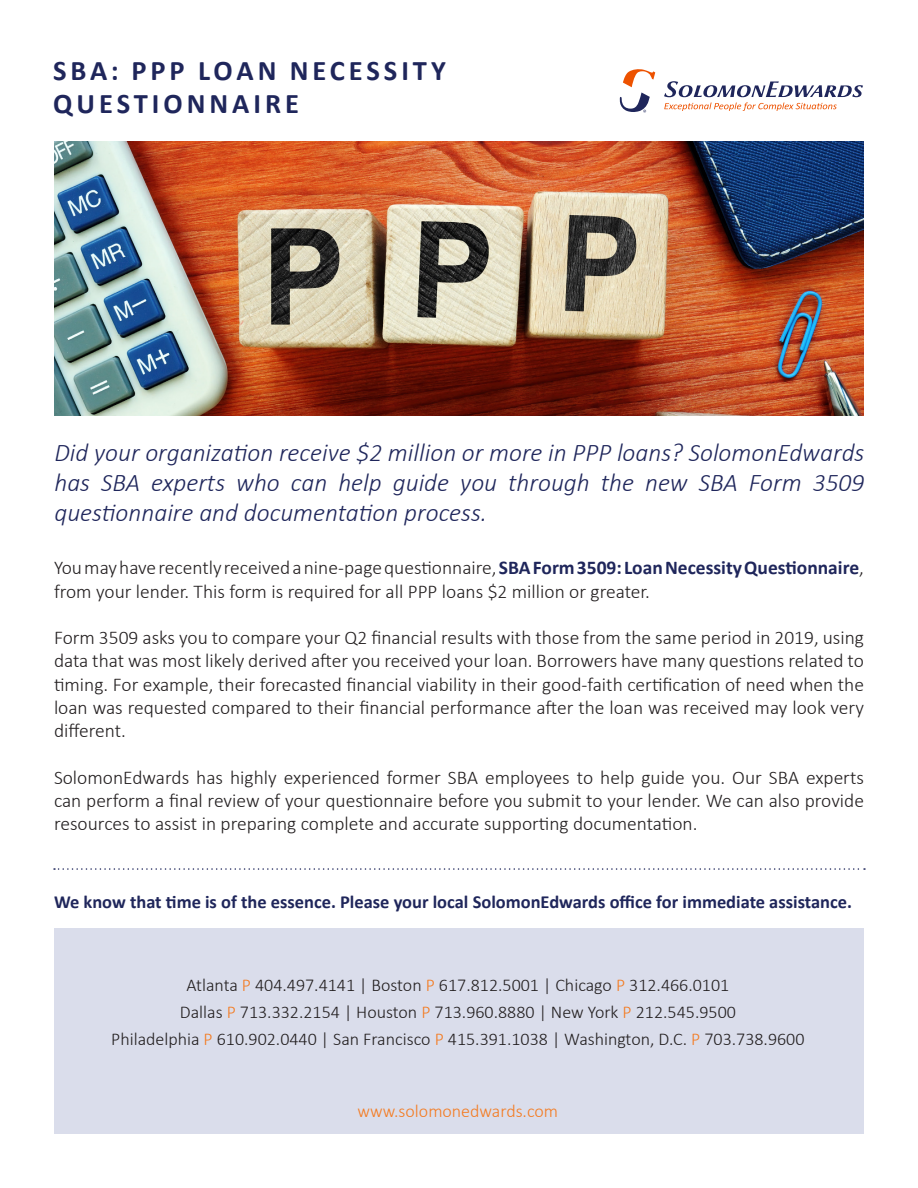
<style>
.page{position:relative;width:918px;height:1188px;background:#fff}
.page>*{position:absolute;margin:0;border:0;box-sizing:border-box;transform-origin:0 0}
.t1{font:700 28.5px/33px "Calibri";letter-spacing:.14em;color:#1f265b}
.t2{font:italic 300 25.5px/30px "Calibri";color:#1f265b;text-align:justify}
.t3{font:300 19.5px/23.2px "Calibri";color:#231f20;text-align:justify}
.t4{font:700 18.45px "Calibri";color:#1f265b}
.t5{font:300 18px/27px "Calibri";color:#231f20;text-align:center}
.Contact_URL{font:300 18px "Calibri";color:#f47b21}
.s1{font-weight:700;color:#1f265b}
.s2{color:#f47b21}
</style>
<div class="page">
<svg style="left:619px;top:69px;width:36px;height:44px"></svg>
<svg style="left:664px;top:81px;width:199px;height:30px"></svg>
<img style="left:54px;top:142px;width:810px;height:274px">
<svg style="left:54px;top:868px;width:811px;height:2px"></svg>
<div style="left:54px;top:929px;width:810px;height:205px;background:#daddeb"></div>
<p class="t1" style="left:53px;top:54px;width:394px">SBA: PPP LOAN NECESSITY<br>QUESTIONNAIRE</p>
<p class="t2" style="left:54px;top:437px;width:812px">Did your organization receive $2 million or more in PPP loans? SolomonEdwards has SBA experts who can help guide you through the new SBA Form 3509 questionnaire and documentation process.</p>
<p class="t3" style="left:54px;top:556px;width:812px">You may have recently received a nine-page questionnaire, <span class="s1">SBA Form 3509: Loan Necessity Questionnaire</span>, from your lender. This form is required for all PPP loans $2 million or greater.</p>
<p class="t3" style="left:54px;top:626px;width:812px">Form 3509 asks you to compare your Q2 financial results with those from the same period in 2019, using data that was most likely derived after you received your loan. Borrowers have many questions related to timing. For example, their forecasted financial viability in their good-faith certification of need when the loan was requested compared to their financial performance after the loan was received may look very different.</p>
<p class="t3" style="left:54px;top:765px;width:812px">SolomonEdwards has highly experienced former SBA employees to help guide you. Our SBA experts can perform a final review of your questionnaire before you submit to your lender. We can also provide resources to assist in preparing complete and accurate supporting documentation.</p>
<p class="t4" style="left:54px;top:889px;width:799px">We know that time is of the essence. Please your local SolomonEdwards office for immediate assistance.</p>
<p class="t5" style="left:180px;top:971px;width:558px">Atlanta <span class="s2">P</span> 404.497.4141 | Boston <span class="s2">P</span> 617.812.5001 | Chicago <span class="s2">P</span> 312.466.0101<br>Dallas <span class="s2">P</span> 713.332.2154 | Houston <span class="s2">P</span> 713.960.8880 | New York <span class="s2">P</span> 212.545.9500</p>
<p class="t5" style="left:111px;top:1025px;width:695px">Philadelphia <span class="s2">P</span> 610.902.0440 | San Francisco <span class="s2">P</span> 415.391.1038 | Washington, D.C. <span class="s2">P</span> 703.738.9600</p>
<p class="Contact_URL" style="left:358px;top:1100px;width:202px">www.solomonedwards.com</p>
</div>
